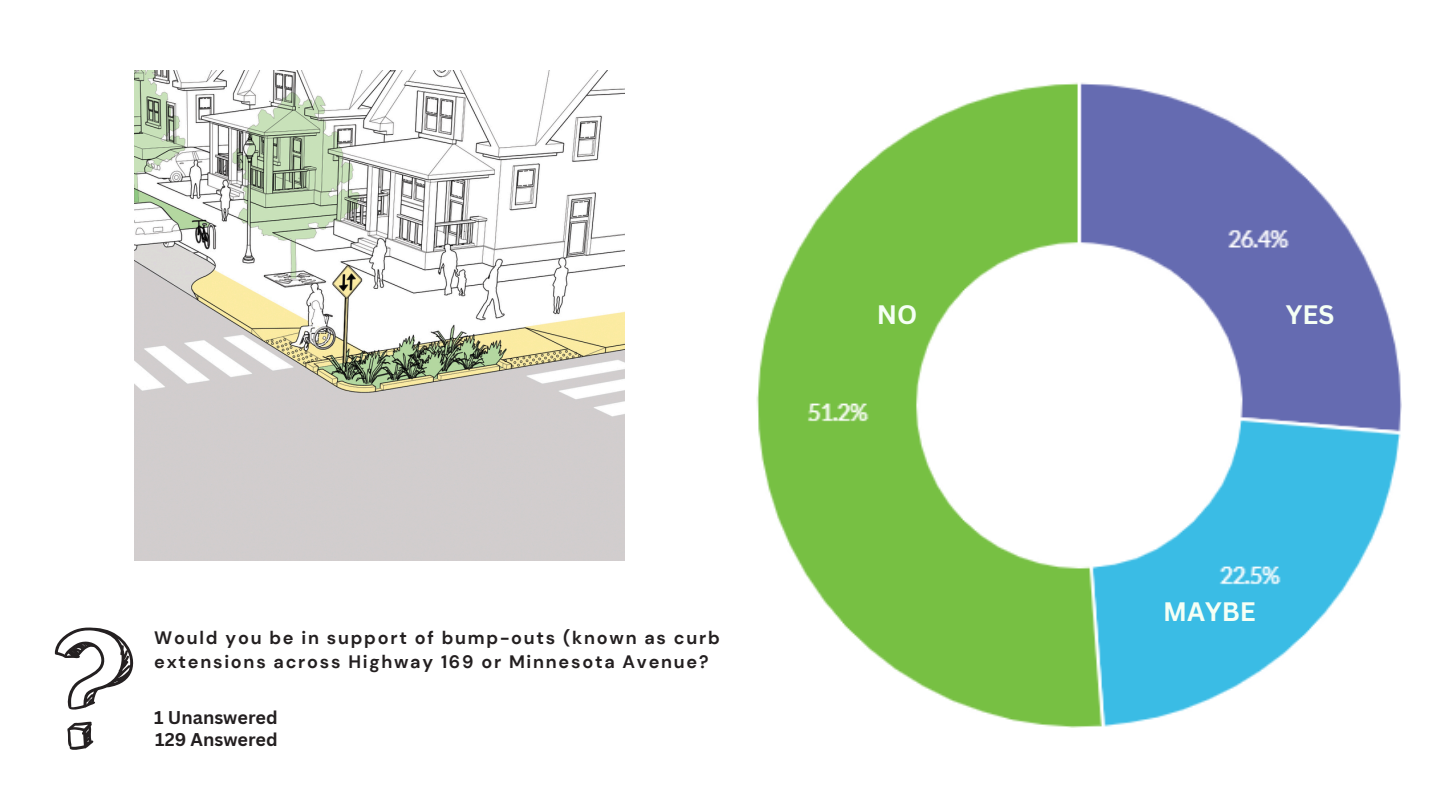
<style>
.page{position:relative;width:1440px;height:810px;background:#fff}
.page>*{position:absolute;margin:0;border:0;box-sizing:border-box;transform-origin:0 0}
.t1{font:700 26px "Canva Sans";color:#f5fff5}
.t2{font:700 18px/24.8px "DM Sans";letter-spacing:.1em;color:#231f20}
.t3{font:700 18px "Canva Sans";color:#231f20}
</style>
<div class="page">
<img style="left:756px;top:82px;width:646px;height:645px">
<svg style="left:67px;top:722px;width:26px;height:28px"></svg>
<svg style="left:55px;top:627px;width:79px;height:83px"></svg>
<img style="left:135px;top:70px;width:489px;height:490px">
<p class="t2" style="left:154px;top:625px;width:567px">Would you be in support of bump-outs (known as curb extensions across Highway 169 or Minnesota Avenue?</p>
<h1 class="t3" style="left:154px;top:704px;width:125px">1 Unanswered</h1>
<h1 class="t3" style="left:155px;top:727px;width:124px">129 Answered</h1>
<p class="t1" style="left:877px;top:296px;width:42px">NO</p>
<p class="t1" style="left:1286px;top:296px;width:50px">YES</p>
<p class="t1" style="left:1163px;top:593px;width:94px">MAYBE</p>
</div>
